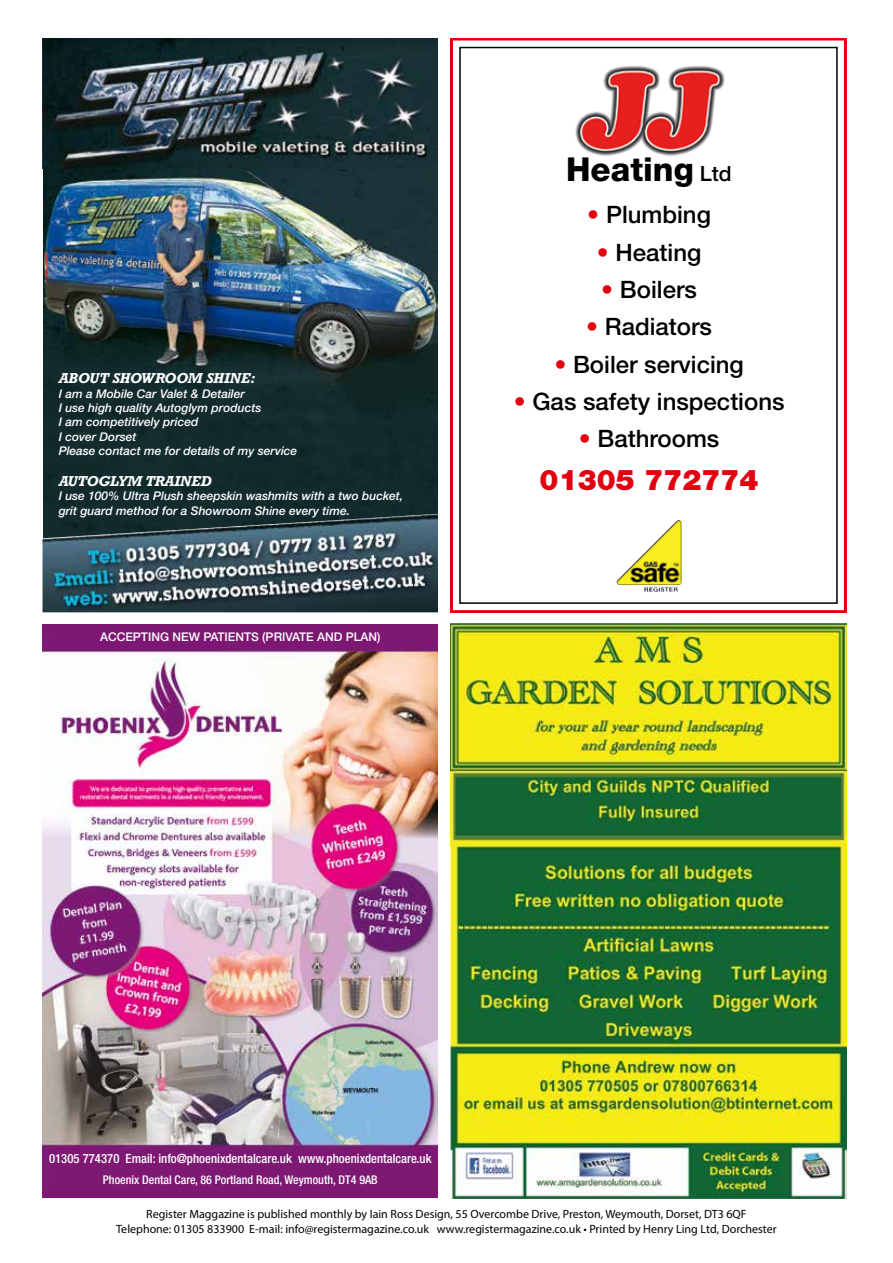
<style>
.page{position:relative;width:893px;height:1263px;background:#fff}
.page>*{position:absolute;margin:0;border:0;box-sizing:border-box;transform-origin:0 0}
.t1{font:800 33px "Helvetica Neue LT Std";color:#000}
.t2{font:900 28.5px "Helvetica Neue LT Std";color:#e3000f}
.t3{font:500 24px "Helvetica Neue LT Std";color:#000}
.t4{font:italic 700 13.5px "Rockwell";color:#fff}
.t5{font:500 condensed 12.75px "Helvetica Neue LT Std";color:#fff}
.t6{font:italic 500 12px/14.4px "Helvetica Neue LT Std";color:#fff}
.t7{font:12px/14.4px "Myriad Pro";color:#000;text-align:center}
.t8{font:500 condensed 12px "Helvetica Neue LT Std";color:#fff}
.t9{font:500 12px "Helvetica Neue LT Std";color:#fff}
.s1{font-weight:500;font-size:21px}
.s2{color:#e3000f}
</style>
<div class="page">
<img style="left:43px;top:624px;width:395px;height:574px">
<img style="left:451px;top:623px;width:395px;height:576px">
<div style="left:451px;top:38px;width:395px;height:574px;border:3px solid #e3000f"></div>
<div style="left:459px;top:47px;width:379px;height:557px;border:2px solid #000"></div>
<img style="left:616px;top:520px;width:66px;height:72px">
<img style="left:575px;top:65px;width:150px;height:91px">
<img style="left:43px;top:38px;width:395px;height:476px">
<img style="left:43px;top:514px;width:395px;height:98px">
<p class="t4" style="left:59px;top:369px;width:198px">ABOUT SHOWROOM SHINE:</p>
<p class="t6" style="left:59px;top:386px;width:240px">I am a Mobile Car Valet &amp; Detailer<br>I use high quality Autoglym products<br>I am competitively priced<br>I cover Dorset<br>Please contact me for details of my service</p>
<p class="t4" style="left:59px;top:472px;width:154px">AUTOGLYM TRAINED</p>
<p class="t6" style="left:59px;top:489px;width:346px">I use 100% Ultra Plush sheepskin washmits with a two bucket, grit guard method for a Showroom Shine every time.</p>
<p class="t9" style="left:100px;top:629px;width:282px">ACCEPTING NEW PATIENTS (PRIVATE AND PLAN)</p>
<h1 class="t1" style="left:566px;top:150px;width:167px">Heating <span class="s1">Ltd</span></h1>
<h3 class="t3" style="left:587px;top:201px;width:125px"><span class="s2">•</span> Plumbing</h3>
<h3 class="t3" style="left:597px;top:238px;width:106px"><span class="s2">•</span> Heating</h3>
<h3 class="t3" style="left:601px;top:275px;width:97px"><span class="s2">•</span> Boilers</h3>
<h3 class="t3" style="left:586px;top:312px;width:127px"><span class="s2">•</span> Radiators</h3>
<h3 class="t3" style="left:554px;top:350px;width:191px"><span class="s2">•</span> Boiler servicing</h3>
<h3 class="t3" style="left:514px;top:387px;width:272px"><span class="s2">•</span> Gas safety inspections</h3>
<h3 class="t3" style="left:579px;top:424px;width:142px"><span class="s2">•</span> Bathrooms</h3>
<h2 class="t2" style="left:540px;top:463px;width:220px">01305 772774</h2>
<p class="t5" style="left:49px;top:1151px;width:384px">01305 774370 Email: info@phoenixdentalcare.uk www.phoenixdentalcare.uk</p>
<p class="t8" style="left:103px;top:1173px;width:276px">Phoenix Dental Care, 86 Portland Road, Weymouth, DT4 9AB</p>
<p class="t7" style="left:116px;top:1207px;width:662px">Register Maggazine is published monthly by Iain Ross Design, 55 Overcombe Drive, Preston, Weymouth, Dorset, DT3 6QF<br>Telephone: 01305 833900 E-mail: info@registermagazine.co.uk www.registermagazine.co.uk • Printed by Henry Ling Ltd, Dorchester</p>
</div>
